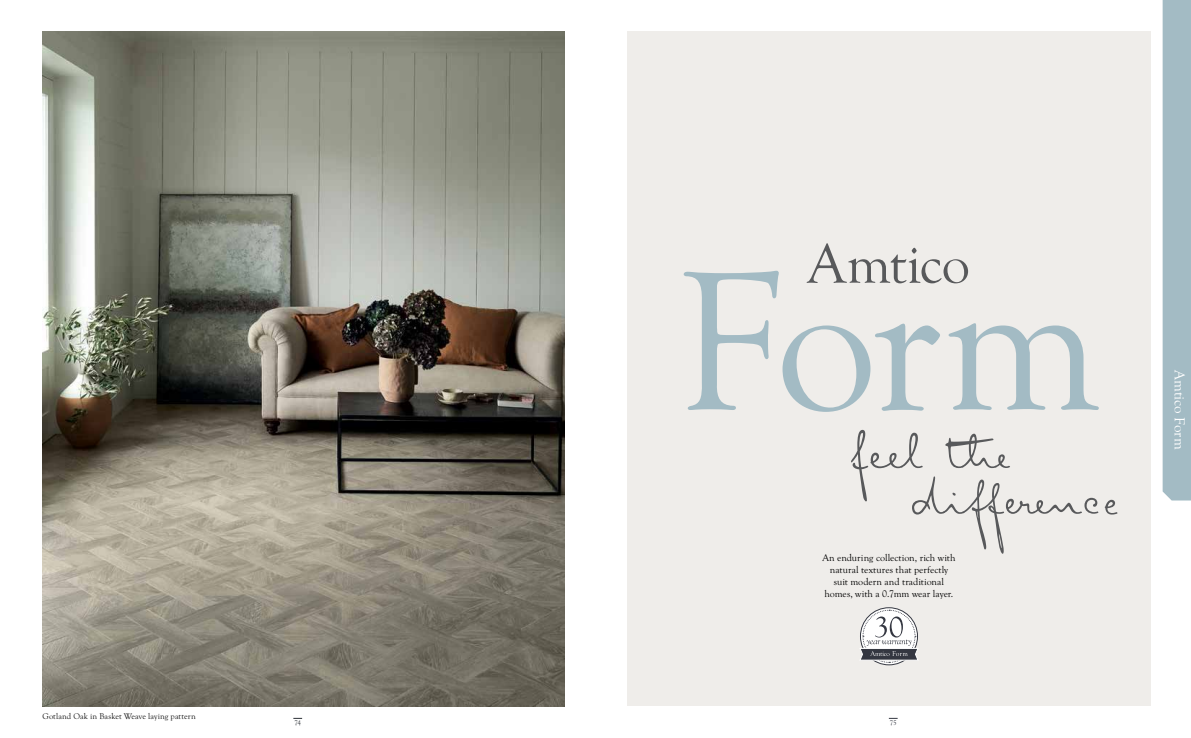
<style>
.page{position:relative;width:1191px;height:738px;background:#fff}
.page>*{position:absolute;margin:0;border:0;box-sizing:border-box;transform-origin:0 0}
.t1{font:204px "Goudy Old Sty";color:#a3bbc4}
.t2{font:79.4px "Mister K Pro";color:#58595b}
.t3{font:57px "Goudy Old Sty";letter-spacing:-.015em;color:#58595b}
.t4{font:15px "Goudy Old Sty";letter-spacing:-.015em;color:#fff}
.t5{font:10px/12px "Goudy Old Sty";letter-spacing:.01em;color:#000;text-align:center}
.t6{font:8.5px "Goudy Old Sty";letter-spacing:.01em;color:#121212}
.t7{font:7px "Goudy Old Sty";color:#2b3036}
.t8{font:7px "Goudy Old Sty";color:#343741}
</style>
<div class="page">
<img style="left:43px;top:32px;width:521px;height:674px">
<div style="left:627px;top:32px;width:523px;height:673px;background:#efedea"></div>
<svg style="left:860px;top:609px;width:58px;height:53px"></svg>
<div style="left:1162px;top:0;width:29px;height:500px;background:#a3bbc4"></div>
<p class="t6" style="left:43px;top:710px;width:155px">Gotland Oak in Basket Weave laying pattern</p>
<p class="t7" style="left:294px;top:718px;width:8px">74</p>
<p class="t3" style="left:807px;top:232px;width:164px">Amtico</p>
<p class="t1" style="left:676px;top:230px;width:427px">Form</p>
<p class="t2" style="left:848px;top:393px;width:164px">feel the</p>
<p class="t2" style="left:909px;top:439px;width:211px">difference</p>
<p class="t5" style="left:822px;top:551px;width:135px">An enduring collection, rich with natural textures that perfectly suit modern and traditional homes, with a 0.7mm wear layer.</p>
<p class="t8" style="left:890px;top:718px;width:8px">75</p>
<p class="t4" style="left:1187px;top:369px;width:81px;rotate:90deg">Amtico Form</p>
</div>
